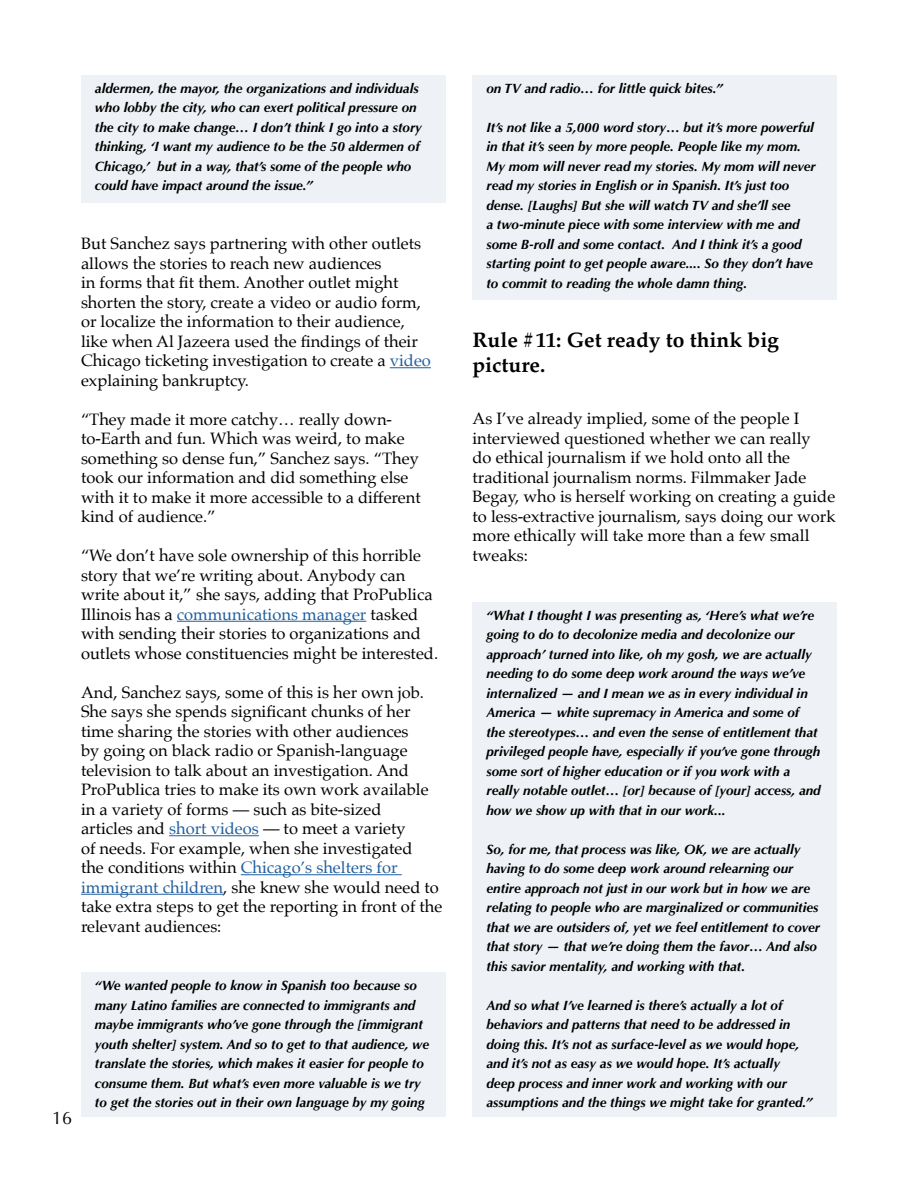
<style>
.page{position:relative;width:918px;height:1188px;background:#fff}
.page>*{position:absolute;margin:0;border:0;box-sizing:border-box;transform-origin:0 0}
.t1{font:700 21px/25.2px "Palatino";color:#000}
.t2{font:18px "Optima";color:#000}
.t3{font:16.5px/19.5px "Palatino";color:#000}
.t4{font:italic 700 13.5px/19.5px "Optima";color:#000}
.s1{color:#215e9e}
</style>
<div class="page">
<hr style="left:390px;top:367px;width:41px;height:1px;background:#215e9e">
<hr style="left:177px;top:621px;width:189px;height:1px;background:#215e9e">
<hr style="left:169px;top:835px;width:90px;height:1px;background:#215e9e">
<hr style="left:241px;top:874px;width:161px;height:1px;background:#215e9e">
<hr style="left:81px;top:894px;width:142px;height:1px;background:#215e9e">
<div style="left:81px;top:75px;width:365px;height:127px;background:#eef1f5"></div>
<div style="left:81px;top:972px;width:365px;height:145px;background:#eef1f5"></div>
<div style="left:472px;top:75px;width:365px;height:224px;background:#eef1f5"></div>
<div style="left:472px;top:602px;width:365px;height:515px;background:#eef1f5"></div>
<p class="t4" style="left:95px;top:79px;width:329px">aldermen, the mayor, the organizations and individuals who lobby the city, who can exert political pressure on the city to make change… I don’t think I go into a story thinking, ‘I want my audience to be the 50 aldermen of Chicago,’ but in a way, that’s some of the people who could have impact around the issue.”</p>
<p class="t3" style="left:81px;top:234px;width:351px">But Sanchez says partnering with other outlets allows the stories to reach new audiences<br>in forms that fit them. Another outlet might shorten the story, create a video or audio form, or localize the information to their audience, like when Al Jazeera used the findings of their Chicago ticketing investigation to create a <span class="s1">video </span>explaining bankruptcy.</p>
<p class="t3" style="left:81px;top:409px;width:341px">“They made it more catchy… really down&shy;to-Earth and fun. Which was weird, to make something so dense fun,” Sanchez says. “They took our information and did something else with it to make it more accessible to a different kind of audience.”</p>
<p class="t3" style="left:81px;top:546px;width:359px">“We don’t have sole ownership of this horrible story that we’re writing about. Anybody can write about it,” she says, adding that ProPublica Illinois has a <span class="s1">communications manager</span> tasked with sending their stories to organizations and outlets whose constituencies might be interested.</p>
<p class="t3" style="left:81px;top:682px;width:363px">And, Sanchez says, some of this is her own job.<br>She says she spends significant chunks of her time sharing the stories with other audiences<br>by going on black radio or Spanish-language television to talk about an investigation. And ProPublica tries to make its own work available in a variety of forms — such as bite-sized<br>articles and <span class="s1">short videos</span> — to meet a variety<br>of needs. For example, when she investigated<br>the conditions within <span class="s1">Chicago’s shelters for immigrant children</span>, she knew she would need to take extra steps to get the reporting in front of the relevant audiences:</p>
<h2 class="t2" style="left:52px;top:1107px;width:22px">16</h2>
<p class="t4" style="left:95px;top:976px;width:336px">“We wanted people to know in Spanish too because so many Latino families are connected to immigrants and maybe immigrants who’ve gone through the [immigrant youth shelter] system. And so to get to that audience, we translate the stories, which makes it easier for people to consume them. But what’s even more valuable is we try to get the stories out in their own language by my going</p>
<p class="t4" style="left:486px;top:79px;width:238px">on TV and radio… for little quick bites.”</p>
<p class="t4" style="left:486px;top:118px;width:331px">It’s not like a 5,000 word story… but it’s more powerful in that it’s seen by more people. People like my mom.<br>My mom will never read my stories. My mom will never read my stories in English or in Spanish. It’s just too dense. [Laughs] But she will watch TV and she’ll see<br>a two-minute piece with some interview with me and some B-roll and some contact. And I think it’s a good starting point to get people aware.... So they don’t have to commit to reading the whole damn thing.</p>
<h1 class="t1" style="left:472px;top:327px;width:308px">Rule #11: Get ready to think big picture.</h1>
<p class="t3" style="left:472px;top:409px;width:365px">As I’ve already implied, some of the people I interviewed questioned whether we can really<br>do ethical journalism if we hold onto all the traditional journalism norms. Filmmaker Jade Begay, who is herself working on creating a guide to less-extractive journalism, says doing our work more ethically will take more than a few small tweaks:</p>
<p class="t4" style="left:486px;top:606px;width:336px">“What I thought I was presenting as, ‘Here’s what we’re going to do to decolonize media and decolonize our approach’ turned into like, oh my gosh, we are actually needing to do some deep work around the ways we’ve internalized — and I mean we as in every individual in America — white supremacy in America and some of the stereotypes… and even the sense of entitlement that privileged people have, especially if you’ve gone through some sort of higher education or if you work with a really notable outlet… [or] because of [your] access, and how we show up with that in our work...</p>
<p class="t4" style="left:486px;top:840px;width:335px">So, for me, that process was like, OK, we are actually having to do some deep work around relearning our entire approach not just in our work but in how we are relating to people who are marginalized or communities that we are outsiders of, yet we feel entitlement to cover that story — that we’re doing them the favor… And also this savior mentality, and working with that.</p>
<p class="t4" style="left:486px;top:996px;width:327px">And so what I’ve learned is there’s actually a lot of behaviors and patterns that need to be addressed in doing this. It’s not as surface-level as we would hope, and it’s not as easy as we would hope. It’s actually<br>deep process and inner work and working with our assumptions and the things we might take for granted.”</p>
</div>
